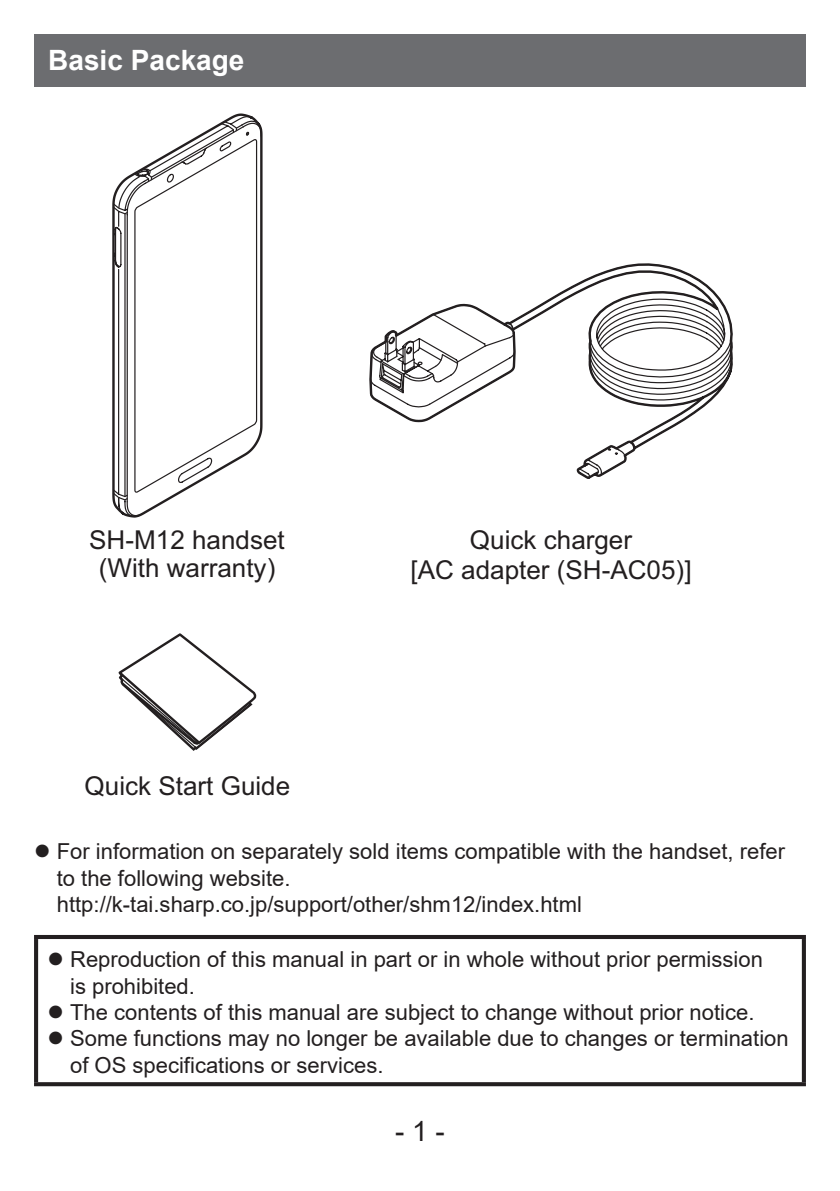
<style>
.page{position:relative;width:840px;height:1191px;background:#fff}
.page>*{position:absolute;margin:0;border:0;box-sizing:border-box;transform-origin:0 0}
.t1{font:700 28px "Arial";color:#fff}
.t2{font:28px "Arial";color:#231f20}
.t3{font:26px/28px "Arial";color:#231f20;text-align:center}
.t4{font:22px/26.4px "Arial";color:#231f20}
.s1{color:#fff}
</style>
<div class="page">
<div style="left:34px;top:34px;width:771px;height:52px;background:#6c6d70"></div>
<svg style="left:626px;top:263px;width:106px;height:187px"></svg>
<svg style="left:626px;top:313px;width:9px;height:148px"></svg>
<svg style="left:369px;top:265px;width:257px;height:214px"></svg>
<svg style="left:130px;top:113px;width:133px;height:405px"></svg>
<svg style="left:112px;top:115px;width:145px;height:402px"></svg>
<svg style="left:245px;top:131px;width:4px;height:5px"></svg>
<svg style="left:118px;top:633px;width:138px;height:118px"></svg>
<hr style="left:34px;top:935px;width:771px;height:4px;background:#231f20">
<hr style="left:34px;top:939px;width:4px;height:143px;background:#231f20">
<svg style="left:801px;top:939px;width:4px;height:143px"></svg>
<svg style="left:34px;top:1082px;width:771px;height:4px;background:#2c2829"></svg>
<p class="t1" style="left:48px;top:41px;width:198px">Basic Package</p>
<p class="t3" style="left:89px;top:526px;width:197px">SH-M12 handset (With warranty)</p>
<p class="t3" style="left:85px;top:772px;width:207px">Quick Start Guide</p>
<p class="t3" style="left:410px;top:525px;width:282px;line-height:30px">Quick charger<br>[AC adapter (SH-AC05)]</p>
<p class="t4" style="left:57px;top:838px;width:729px">For information on separately sold items compatible with the handset, refer to the following website. <span class="s1">(</span>http://k-tai.sharp.co.jp/support/other/shm12/index.html<span class="s1">)</span></p>
<p class="t4" style="left:70px;top:946px;width:719px">Reproduction of this manual in part or in whole without prior permission<br>is prohibited.<br>The contents of this manual are subject to change without prior notice.<br>Some functions may no longer be available due to changes or termination of OS specifications or services.</p>
<p class="t2" style="left:395px;top:1112px;width:51px">- 1 -</p>
</div>
